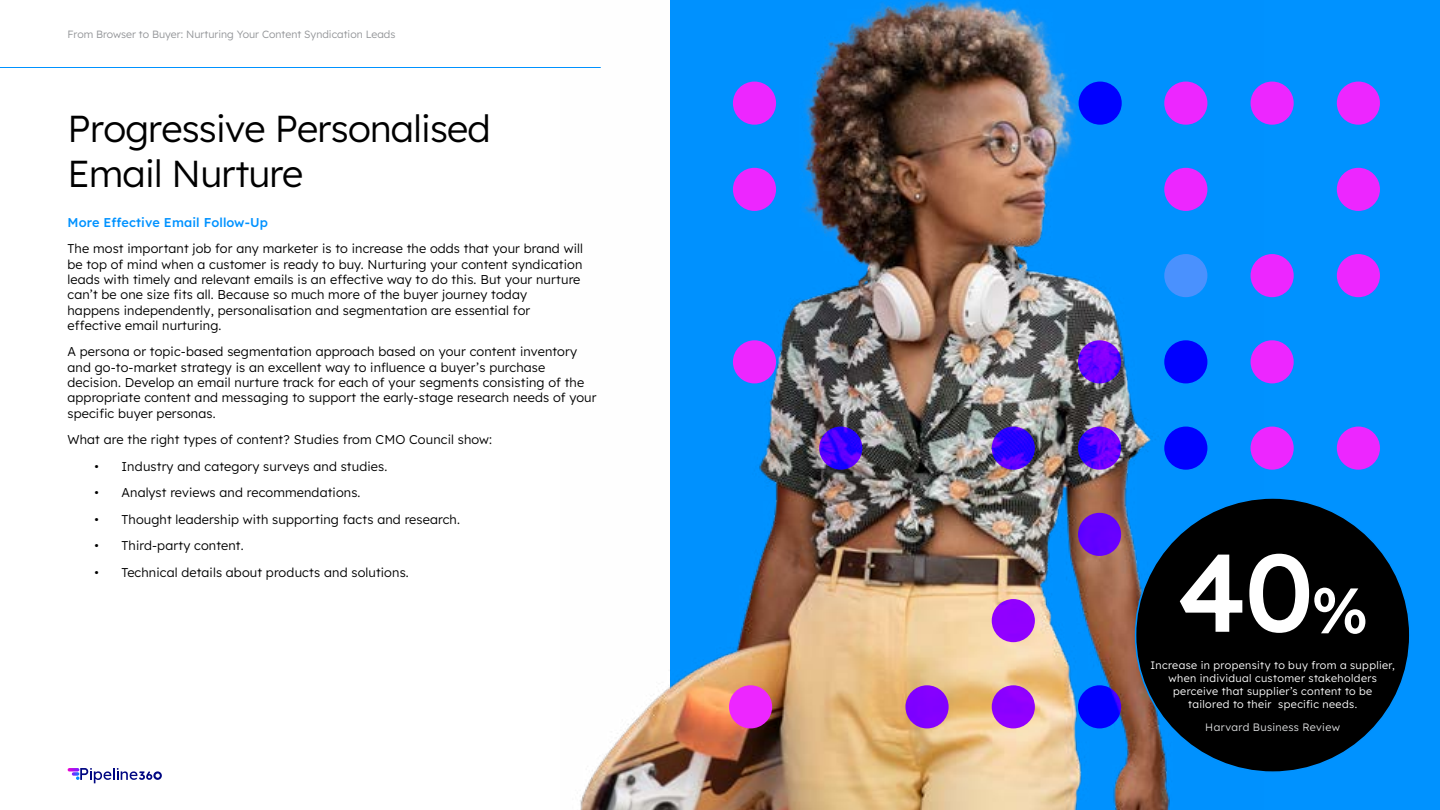
<style>
.page{position:relative;width:1440px;height:810px;background:#fff}
.page>*{position:absolute;margin:0;border:0;box-sizing:border-box;transform-origin:0 0}
.t1{font:500 109.95px "Lexend Deca";color:#fff}
.t2{font:300 37.5px/45px "Lexend Deca";letter-spacing:-.02em;color:#000}
.t3{font:300 12.75px/15.3px "Lexend Deca";letter-spacing:.01em;color:#000}
.t4{font:500 12.75px "Lexend Deca";letter-spacing:.01em;color:#0092ff}
.t5{font:300 10.8px/12.9px "Lexend Deca";letter-spacing:.035em;color:#fff;text-align:center}
.t6{font:300 10.8px "Lexend Deca";letter-spacing:.03em;color:#dcddde}
.t7{font:300 10.5px "Lexend Deca";color:#939598}
.s1{font-size:64.05px}
</style>
<div class="page">
<hr style="left:0;top:67px;width:601px;height:1px;background:#0092ff">
<svg style="left:69px;top:768px;width:93px;height:15px"></svg>
<div style="left:670px;top:0;width:770px;height:810px;background:#0092ff"></div>
<img style="left:580px;top:0;width:683px;height:810px">
<div style="left:1135px;top:498px;width:274px;height:274px;background:#000;border-radius:50%"></div>
<div style="left:733px;top:82px;width:43px;height:43px;background:#ed26ff;border-radius:50%"></div>
<div style="left:1164px;top:82px;width:43px;height:43px;background:#ed26ff;border-radius:50%"></div>
<div style="left:1250px;top:82px;width:43px;height:43px;background:#ed26ff;border-radius:50%"></div>
<div style="left:1336px;top:82px;width:44px;height:43px;background:#ed26ff;border-radius:50%"></div>
<div style="left:733px;top:168px;width:43px;height:43px;background:#ed26ff;border-radius:50%"></div>
<div style="left:1164px;top:168px;width:43px;height:43px;background:#ed26ff;border-radius:50%"></div>
<div style="left:1336px;top:168px;width:44px;height:43px;background:#ed26ff;border-radius:50%"></div>
<div style="left:1250px;top:254px;width:43px;height:43px;background:#ed26ff;border-radius:50%"></div>
<div style="left:1336px;top:254px;width:44px;height:43px;background:#ed26ff;border-radius:50%"></div>
<div style="left:1250px;top:340px;width:43px;height:43px;background:#ed26ff;border-radius:50%"></div>
<div style="left:1250px;top:427px;width:43px;height:43px;background:#ed26ff;border-radius:50%"></div>
<div style="left:1336px;top:427px;width:44px;height:43px;background:#ed26ff;border-radius:50%"></div>
<div style="left:733px;top:340px;width:43px;height:43px;background:#ed26ff;border-radius:50%"></div>
<div style="left:1078px;top:513px;width:43px;height:43px;background:#6400ff;border-radius:50%"></div>
<div style="left:1078px;top:82px;width:43px;height:43px;background:#00f;border-radius:50%"></div>
<svg style="left:1078px;top:340px;width:43px;height:43px"></svg>
<div style="left:1164px;top:340px;width:43px;height:43px;background:#00f;border-radius:50%"></div>
<svg style="left:819px;top:427px;width:43px;height:43px"></svg>
<svg style="left:992px;top:427px;width:43px;height:43px"></svg>
<svg style="left:1078px;top:427px;width:43px;height:43px"></svg>
<div style="left:1164px;top:427px;width:43px;height:43px;background:#00f;border-radius:50%"></div>
<div style="left:992px;top:599px;width:43px;height:43px;background:#9000ff;border-radius:50%"></div>
<div style="left:905px;top:685px;width:43px;height:43px;background:#8200ff;border-radius:50%"></div>
<div style="left:992px;top:685px;width:43px;height:43px;background:#8e00ff;border-radius:50%"></div>
<svg style="left:1078px;top:685px;width:43px;height:43px"></svg>
<div style="left:729px;top:685px;width:43px;height:43px;background:#ed26ff;border-radius:50%"></div>
<p class="t7" style="left:68px;top:27px;width:329px">From Browser to Buyer: Nurturing Your Content Syndication Leads</p>
<h2 class="t2" style="left:68px;top:104px;width:425px">Progressive Personalised<br>Email Nurture</h2>
<p class="t4" style="left:68px;top:213px;width:202px">More Effective Email Follow-Up</p>
<p class="t3" style="left:68px;top:240px;width:517px">The most important job for any marketer is to increase the odds that your brand will be top of mind when a customer is ready to buy. Nurturing your content syndication leads with timely and relevant emails is an effective way to do this. But your nurture can’t be one size fits all. Because so much more of the buyer journey today<br>happens independently, personalisation and segmentation are essential for effective email nurturing.</p>
<p class="t3" style="left:68px;top:343px;width:530px">A persona or topic-based segmentation approach based on your content inventory and go-to-market strategy is an excellent way to influence a buyer’s purchase decision. Develop an email nurture track for each of your segments consisting of the appropriate content and messaging to support the early-stage research needs of your specific buyer personas.</p>
<p class="t3" style="left:68px;top:431px;width:426px">What are the right types of content? Studies from CMO Council show:</p>
<p class="t3" style="left:95px;top:458px;width:294px">• Industry and category surveys and studies.</p>
<p class="t3" style="left:95px;top:484px;width:267px">• Analyst reviews and recommendations.</p>
<p class="t3" style="left:95px;top:511px;width:367px">• Thought leadership with supporting facts and research.</p>
<p class="t3" style="left:95px;top:537px;width:151px">• Third-party content.</p>
<p class="t3" style="left:95px;top:564px;width:316px">• Technical details about products and solutions.</p>
<h1 class="t1" style="left:1177px;top:510px;width:193px">40<span class="s1">%</span></h1>
<p class="t5" style="left:1150px;top:658px;width:246px">Increase in propensity to buy from a supplier, when individual customer stakeholders perceive that supplier’s content to be<br>tailored to their specific needs.</p>
<p class="t6" style="left:1205px;top:719px;width:136px">Harvard Business Review</p>
</div>
